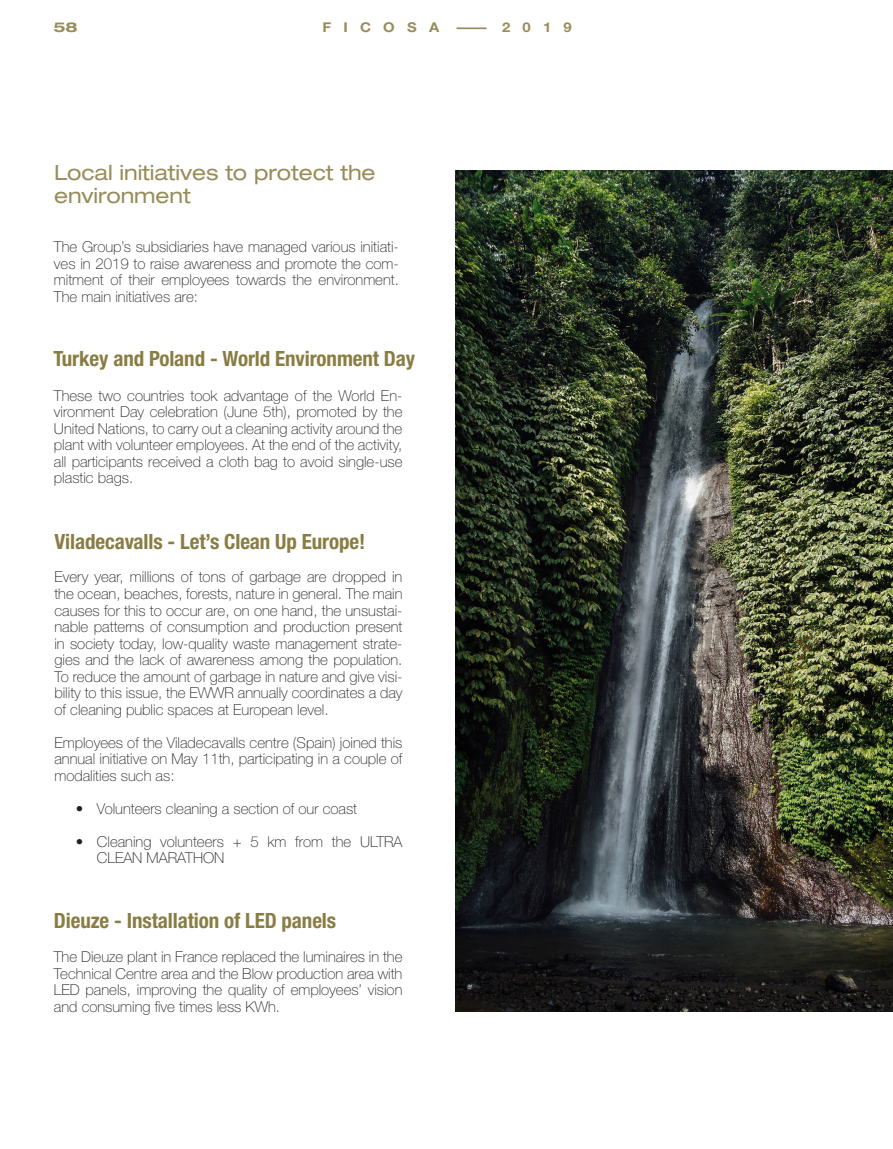
<style>
.page{position:relative;width:893px;height:1149px;background:#fff}
.page>*{position:absolute;margin:0;border:0;box-sizing:border-box;transform-origin:0 0}
.PARRAFO{font:700 condensed 21px "Helvetica Neue LT Std";letter-spacing:-.005em;color:#897d44}
.TITULO_DE_PARRAFO{font:expanded 21px/23.1px "Helvetica Neue LT Std";letter-spacing:-.005em;color:#988d5a}
.PARRAFO-2{font:100 15px/16.5px "Helvetica Neue LT Std";color:#231f20;text-align:justify}
.t1{font:700 13.5px "Helvetica Neue LT Std";letter-spacing:.825em;color:#988d5a;scale:1.1 1}
.t2{font:700 expanded 13.5px "Helvetica Neue LT Std";color:#988d5a;scale:1.1 1}
</style>
<div class="page">
<img style="left:455px;top:170px;width:437px;height:841px">
<p class="t2" style="left:53px;top:19px;width:24px">58</p>
<p class="t1" style="left:322px;top:19px;width:228px">FICOSA—2019</p>
<p class="TITULO_DE_PARRAFO" style="left:54px;top:160px;width:323px">Local initiatives to protect the environment</p>
<p class="PARRAFO-2" style="left:54px;top:238px;width:346px">The Group’s subsidiaries have managed various initiati&shy;ves in 2019 to raise awareness and promote the com&shy;mitment of their employees towards the environment.<br>The main initiatives are:</p>
<p class="PARRAFO" style="left:53px;top:346px;width:363px">Turkey and Poland - World Environment Day</p>
<p class="PARRAFO-2" style="left:54px;top:387px;width:350px">These two countries took advantage of the World En&shy;vironment Day celebration (June 5th), promoted by the United Nations, to carry out a cleaning activity around the plant with volunteer employees. At the end of the activity, all participants received a cloth bag to avoid single-use plastic bags.</p>
<p class="PARRAFO" style="left:54px;top:529px;width:312px">Viladecavalls - Let’s Clean Up Europe!</p>
<p class="PARRAFO-2" style="left:54px;top:568px;width:350px">Every year, millions of tons of garbage are dropped in the ocean, beaches, forests, nature in general. The main causes for this to occur are, on one hand, the unsustai&shy;nable patterns of consumption and production present in society today, low-quality waste management strate&shy;gies and the lack of awareness among the population.<br>To reduce the amount of garbage in nature and give visi&shy;bility to this issue, the EWWR annually coordinates a day of cleaning public spaces at European level.</p>
<p class="PARRAFO-2" style="left:54px;top:733px;width:350px">Employees of the Viladecavalls centre (Spain) joined this annual initiative on May 11th, participating in a couple of modalities such as:</p>
<p class="PARRAFO-2" style="left:76px;top:799px;width:283px">• Volunteers cleaning a section of our coast</p>
<p class="PARRAFO-2" style="left:97px;top:832px;width:307px;text-indent:-21px">• Cleaning volunteers + 5 km from the ULTRA<br>CLEAN MARATHON</p>
<p class="PARRAFO" style="left:54px;top:907px;width:284px">Dieuze - Installation of LED panels</p>
<p class="PARRAFO-2" style="left:54px;top:948px;width:350px">The Dieuze plant in France replaced the luminaires in the Technical Centre area and the Blow production area with LED panels, improving the quality of employees’ vision and consuming five times less KWh.</p>
</div>
